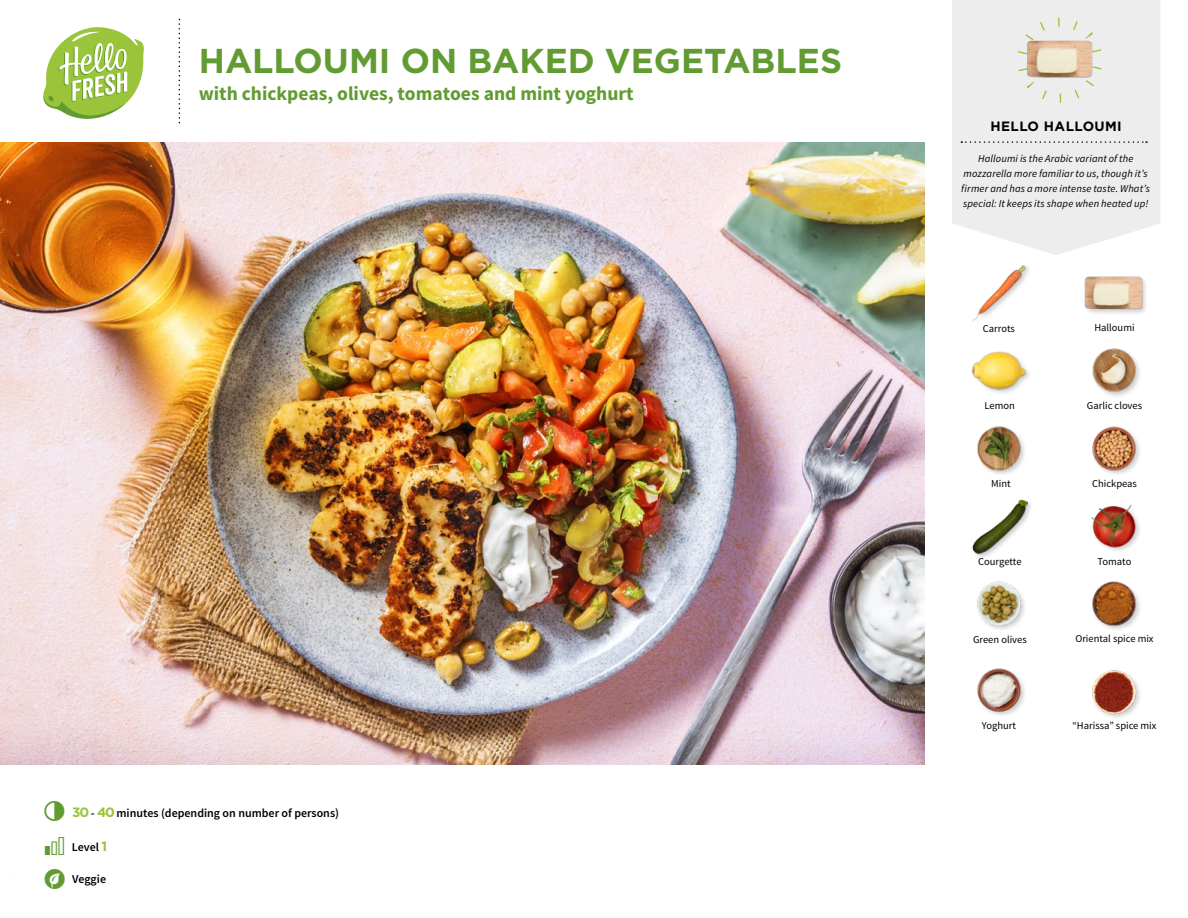
<style>
.page{position:relative;width:1188px;height:918px;background:#fff}
.page>*{position:absolute;margin:0;border:0;box-sizing:border-box;transform-origin:0 0}
.t1{font:700 34.5px "Gotham";color:#619b31}
.t2{font:700 19.5px "Source Sans Pro";color:#619b31}
.t3{font:700 13.5px "Gotham";letter-spacing:.03em;color:#000}
.t4{font:600 12px "Source Sans Pro";color:#000}
.t5{font:italic 10.5px/14.7px "Source Sans Pro";letter-spacing:.01em;color:#000;text-align:center}
.t6{font:10.5px "Source Sans Pro";color:#000}
.s1{font-family:"Gotham";font-weight:700;font-size:13.5px;color:#9ac43a}
</style>
<div class="page">
<svg style="left:43px;top:27px;width:101px;height:92px"></svg>
<svg style="left:952px;top:0;width:208px;height:255px;fill:#ededed"></svg>
<svg style="left:961px;top:141px;width:186px;height:2px"></svg>
<img style="left:1027px;top:25px;width:66px;height:66px">
<div style="left:1017px;top:18px;width:85px;height:85px;border:9px dashed #9ac43a;border-radius:50%"></div>
<img style="left:1092px;top:426px;width:48px;height:48px">
<img style="left:977px;top:426px;width:48px;height:49px">
<img style="left:1092px;top:581px;width:48px;height:49px">
<img style="left:1092px;top:670px;width:48px;height:48px">
<img style="left:972px;top:265px;width:56px;height:56px">
<div style="left:1084px;top:275px;width:64px;height:41px;background:#000;opacity:.2"></div>
<img style="left:1085px;top:275px;width:57px;height:41px">
<img style="left:977px;top:668px;width:48px;height:48px">
<img style="left:977px;top:581px;width:48px;height:49px">
<div style="left:972px;top:498px;width:62px;height:63px;background:#000;opacity:.2"></div>
<img style="left:972px;top:498px;width:55px;height:56px">
<img style="left:1091px;top:504px;width:49px;height:47px">
<img style="left:1092px;top:348px;width:48px;height:48px">
<img style="left:971px;top:351px;width:57px;height:42px">
<img style="left:0;top:142px;width:925px;height:623px">
<h1 class="t1" style="left:199px;top:38px;width:645px">HALLOUMI ON BAKED VEGETABLES</h1>
<h2 class="t2" style="left:199px;top:81px;width:436px">with chickpeas, olives, tomatoes and mint yoghurt</h2>
<p class="t4" style="left:72px;top:805px;width:268px"><span class="s1">30</span> - <span class="s1">40</span> minutes (depending on number of persons)</p>
<p class="t4" style="left:72px;top:840px;width:37px">Level <span class="s1">1</span></p>
<p class="t4" style="left:72px;top:871px;width:35px">Veggie</p>
<p class="t3" style="left:991px;top:117px;width:133px">HELLO HALLOUMI</p>
<p class="t5" style="left:961px;top:152px;width:190px">Halloumi is the Arabic variant of the mozzarella more familiar to us, though it’s firmer and has a more intense taste. What’s special: It keeps its shape when heated up!</p>
<p class="t6" style="left:983px;top:322px;width:34px">Carrots</p>
<p class="t6" style="left:1094px;top:321px;width:42px">Halloumi</p>
<p class="t6" style="left:985px;top:399px;width:32px">Lemon</p>
<p class="t6" style="left:1087px;top:399px;width:57px">Garlic cloves</p>
<p class="t6" style="left:991px;top:477px;width:21px">Mint</p>
<p class="t6" style="left:1092px;top:477px;width:46px">Chickpeas</p>
<p class="t6" style="left:978px;top:555px;width:45px">Courgette</p>
<p class="t6" style="left:1098px;top:555px;width:35px">Tomato</p>
<p class="t6" style="left:973px;top:633px;width:55px">Green olives</p>
<p class="t6" style="left:1075px;top:632px;width:80px">Oriental spice mix</p>
<p class="t6" style="left:982px;top:719px;width:36px">Yoghurt</p>
<p class="t6" style="left:1072px;top:719px;width:86px">“Harissa” spice mix</p>
</div>
